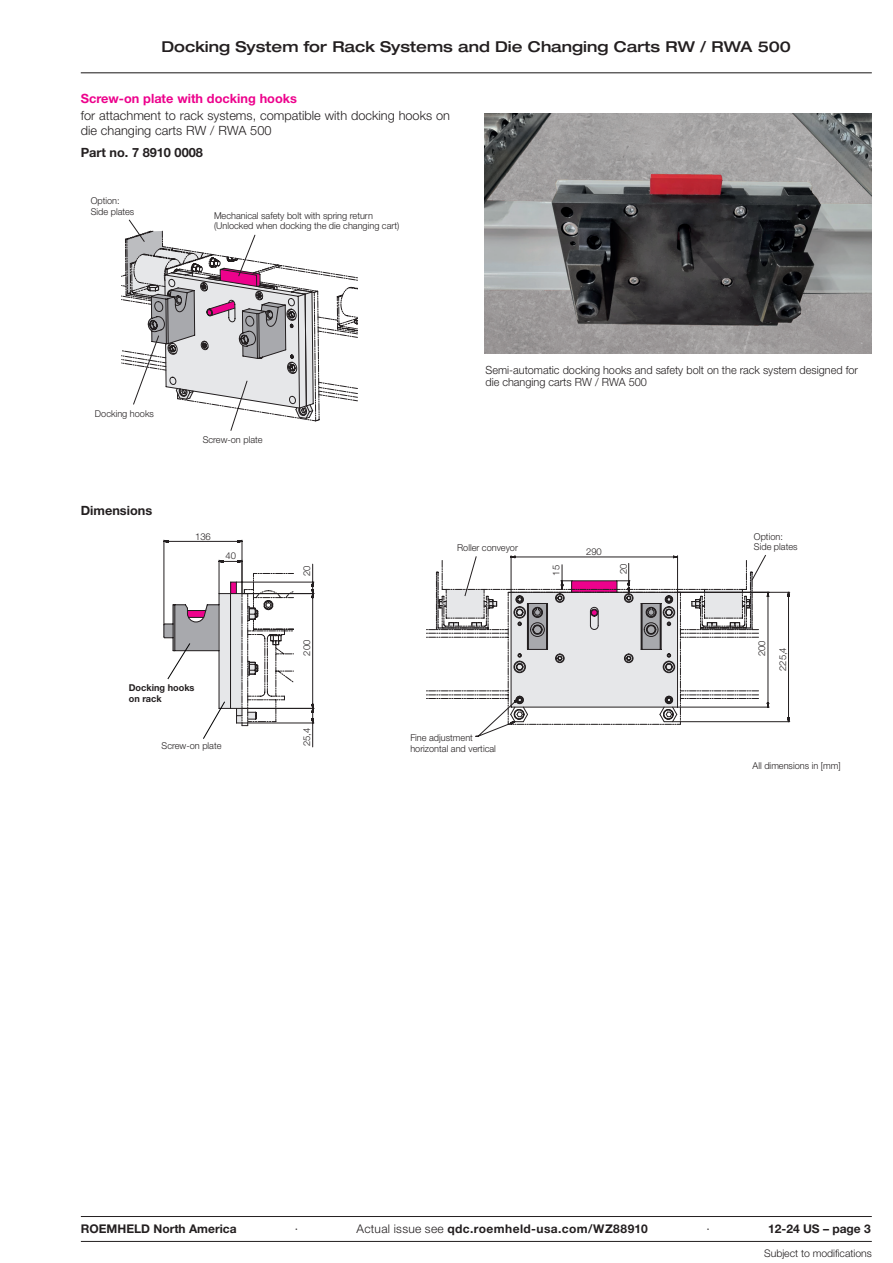
<style>
.page{position:relative;width:893px;height:1263px;background:#fff}
.page>*{position:absolute;margin:0;border:0;box-sizing:border-box;transform-origin:0 0}
.t1{font:500 expanded 15px "Helvetica Neue LT Pro";color:#231f20}
.t2{font:300 12.75px/15.3px "Helvetica Neue LT Pro";color:#231f20}
.t3{font:700 12.75px "Helvetica Neue LT Pro";color:#ed028c}
.t4{font:700 12.75px "Helvetica Neue LT Pro";color:#231f20}
.t5{font:700 12px "Helvetica Neue LT Pro";letter-spacing:.035em;color:#231f20}
.t6{font:700 12px "Helvetica Neue LT Pro";color:#231f20}
.t7{font:300 12px "Helvetica Neue LT Pro";color:#231f20}
.t8{font:300 11.25px/12.8px "Helvetica Neue LT Pro";color:#231f20}
.t9{font:300 10.5px "Helvetica Neue LT Pro";letter-spacing:-.005em;color:#231f20}
.t10{font:300 9.45px/10.5px "Helvetica Neue LT Pro";color:#231f20}
.t11{font:700 9.45px/10.5px "Helvetica Neue LT Pro";color:#231f20}
.s1{font-weight:300}
</style>
<div class="page">
<hr style="left:81px;top:72px;width:791px;height:1px;background:#231f20">
<svg style="left:163px;top:540px;width:627px;height:182px"></svg>
<svg style="left:121px;top:219px;width:237px;height:212px"></svg>
<svg style="left:163px;top:582px;width:95px;height:157px"></svg>
<img style="left:485px;top:114px;width:386px;height:240px">
<hr style="left:81px;top:1241px;width:791px;height:1px;background:#231f20">
<hr style="left:81px;top:1216px;width:791px;height:1px;background:#231f20">
<svg style="left:285px;top:554px;width:481px;height:171px"></svg>
<h1 class="t1" style="left:162px;top:37px;width:631px">Docking System for Rack Systems and Die Changing Carts RW / RWA 500</h1>
<h2 class="t3" style="left:81px;top:90px;width:218px">Screw-on plate with docking hooks</h2>
<h2 class="t2" style="left:81px;top:108px;width:371px">for attachment to rack systems, compatible with docking hooks on die changing carts RW / RWA 500</h2>
<h2 class="t4" style="left:81px;top:145px;width:124px">Part no. 7 8910 0008</h2>
<p class="t10" style="left:91px;top:196px;width:45px">Option:<br>Side plates</p>
<p class="t10" style="left:214px;top:210px;width:187px">Mechanical safety bolt with spring return (Unlocked when docking the die changing cart)</p>
<p class="t10" style="left:95px;top:408px;width:61px">Docking hooks</p>
<h2 class="t4" style="left:81px;top:503px;width:73px">Dimensions</h2>
<p class="t10" style="left:203px;top:434px;width:61px">Screw-on plate</p>
<p class="t10" style="left:195px;top:531px;width:17px">136</p>
<p class="t10" style="left:226px;top:550px;width:12px">40</p>
<p class="t11" style="left:129px;top:682px;width:67px">Docking hooks on rack</p>
<p class="t10" style="left:162px;top:740px;width:61px">Screw-on plate</p>
<p class="t10" style="left:301px;top:576px;width:12px;rotate:-90deg">20</p>
<p class="t10" style="left:301px;top:655px;width:17px;rotate:-90deg">200</p>
<p class="t10" style="left:301px;top:746px;width:20px;rotate:-90deg">25,4</p>
<p class="t8" style="left:485px;top:363px;width:374px">Semi-automatic docking hooks and safety bolt on the rack system designed for die changing carts RW / RWA 500</p>
<p class="t10" style="left:457px;top:542px;width:62px">Roller conveyor</p>
<p class="t10" style="left:754px;top:531px;width:45px">Option:<br>Side plates</p>
<p class="t10" style="left:586px;top:546px;width:17px">290</p>
<p class="t10" style="left:551px;top:576px;width:12px;rotate:-90deg">15</p>
<p class="t10" style="left:618px;top:574px;width:12px;rotate:-90deg">20</p>
<p class="t10" style="left:410px;top:732px;width:87px">Fine adjustment horizontal and vertical</p>
<p class="t10" style="left:756px;top:656px;width:17px;rotate:-90deg">200</p>
<p class="t10" style="left:777px;top:671px;width:25px;rotate:-90deg">225,4</p>
<p class="t10" style="left:753px;top:760px;width:89px">All dimensions in [mm]</p>
<p class="t6" style="left:81px;top:1221px;width:157px">ROEMHELD North America</p>
<p class="t7" style="left:295px;top:1221px;width:5px">∙</p>
<p class="t5" style="left:357px;top:1221px;width:293px"><span class="s1">Actual issue see</span> qdc.roemheld-usa.com/WZ88910</p>
<p class="t7" style="left:706px;top:1221px;width:5px">∙</p>
<p class="t6" style="left:768px;top:1221px;width:104px">12-24 US – page 3</p>
<p class="t9" style="left:764px;top:1247px;width:109px">Subject to modifications</p>
</div>
